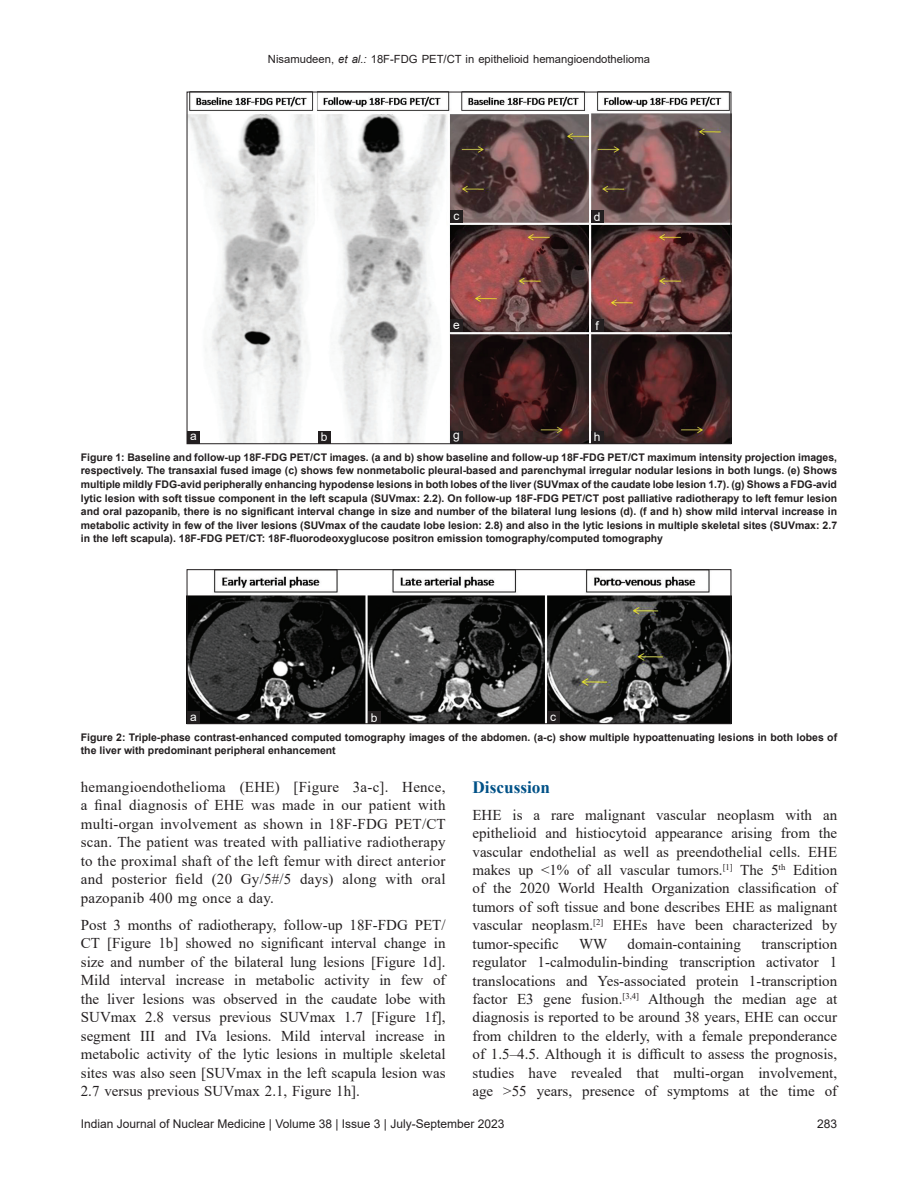
<style>
.page{position:relative;width:918px;height:1188px;background:#fff}
.page>*{position:absolute;margin:0;border:0;box-sizing:border-box;transform-origin:0 0}
.t1{font:700 17.25px "Times New Roman";color:#005187}
.TX{font:15px/18.5px "Times New Roman";color:#231f20;text-align:justify}
.t2{font:12px "Arial";color:#231f20}
.LABEL{font:12px "Arial";color:#fff}
.t3{font:11.25px "Arial";color:#231f20}
.FGC{font:700 10.5px/13.6px "Arial";color:#231f20;text-align:justify}
.s1{font-style:italic}
</style>
<div class="page">
<img style="left:189px;top:94px;width:540px;height:348px">
<div style="left:591px;top:210px;width:13px;height:13px;background:#231f20"></div>
<div style="left:591px;top:431px;width:13px;height:13px;background:#231f20"></div>
<div style="left:450px;top:211px;width:13px;height:12px;background:#231f20"></div>
<div style="left:450px;top:431px;width:13px;height:13px;background:#231f20"></div>
<div style="left:318px;top:431px;width:13px;height:13px;background:#231f20"></div>
<div style="left:591px;top:320px;width:13px;height:12px;background:#231f20"></div>
<div style="left:187px;top:431px;width:13px;height:13px;background:#231f20"></div>
<div style="left:450px;top:320px;width:13px;height:12px;background:#231f20"></div>
<img style="left:189px;top:571px;width:540px;height:151px">
<div style="left:187px;top:569px;width:544px;height:155px;border:1px solid #231f20"></div>
<div style="left:547px;top:711px;width:13px;height:13px;background:#231f20"></div>
<div style="left:368px;top:711px;width:13px;height:13px;background:#231f20"></div>
<div style="left:187px;top:711px;width:13px;height:13px;background:#231f20"></div>
<p class="t3" style="left:268px;top:51px;width:384px">Nisamudeen, <span class="s1">et al.:</span> 18F‑FDG PET/CT in epithelioid hemangioendothelioma</p>
<p class="LABEL" style="left:190px;top:428px;width:8px">a</p>
<p class="LABEL" style="left:453px;top:208px;width:7px">c</p>
<p class="LABEL" style="left:453px;top:317px;width:8px">e</p>
<p class="LABEL" style="left:321px;top:429px;width:8px">b</p>
<p class="LABEL" style="left:453px;top:427px;width:8px">g</p>
<p class="LABEL" style="left:594px;top:209px;width:8px">d</p>
<p class="LABEL" style="left:596px;top:318px;width:5px">f</p>
<p class="LABEL" style="left:594px;top:429px;width:8px">h</p>
<p class="FGC" style="left:81px;top:450px;width:758px">Figure 1: Baseline and follow‑up 18F‑FDG PET/CT images. (a and b) show baseline and follow‑up 18F‑FDG PET/CT maximum intensity projection images, respectively. The transaxial fused image (c) shows few nonmetabolic pleural‑based and parenchymal irregular nodular lesions in both lungs. (e) Shows multiple mildly FDG‑avid peripherally enhancing hypodense lesions in both lobes of the liver (SUVmax of the caudate lobe lesion 1.7). (g) Shows a FDG‑avid lytic lesion with soft tissue component in the left scapula (SUVmax: 2.2). On follow‑up 18F‑FDG PET/CT post palliative radiotherapy to left femur lesion and oral pazopanib, there is no significant interval change in size and number of the bilateral lung lesions (d). (f and h) show mild interval increase in metabolic activity in few of the liver lesions (SUVmax of the caudate lobe lesion: 2.8) and also in the lytic lesions in multiple skeletal sites (SUVmax: 2.7 in the left scapula). 18F‑FDG PET/CT: 18F‑fluorodeoxyglucose positron emission tomography/computed tomography</p>
<p class="LABEL" style="left:190px;top:708px;width:8px">a</p>
<p class="LABEL" style="left:371px;top:709px;width:8px">b</p>
<p class="LABEL" style="left:550px;top:708px;width:7px">c</p>
<p class="FGC" style="left:81px;top:730px;width:758px">Figure 2: Triple‑phase contrast‑enhanced computed tomography images of the abdomen. (a‑c) show multiple hypoattenuating lesions in both lobes of the liver with predominant peripheral enhancement</p>
<p class="TX" style="left:81px;top:777px;width:366px">hemangioendothelioma (EHE) [Figure 3a‑c]. Hence, a final diagnosis of EHE was made in our patient with multi‑organ involvement as shown in 18F‑FDG PET/CT scan. The patient was treated with palliative radiotherapy to the proximal shaft of the left femur with direct anterior and posterior field (20 Gy/5#/5 days) along with oral pazopanib 400 mg once a day.</p>
<p class="TX" style="left:81px;top:915px;width:366px">Post 3 months of radiotherapy, follow‑up 18F‑FDG PET/ CT [Figure 1b] showed no significant interval change in size and number of the bilateral lung lesions [Figure 1d].<br>Mild interval increase in metabolic activity in few of the liver lesions was observed in the caudate lobe with SUVmax 2.8 versus previous SUVmax 1.7 [Figure 1f], segment III and IVa lesions. Mild interval increase in metabolic activity of the lytic lesions in multiple skeletal sites was also seen [SUVmax in the left scapula lesion was 2.7 versus previous SUVmax 2.1, Figure 1h].</p>
<h1 class="t1" style="left:472px;top:775px;width:79px">Discussion</h1>
<p class="TX" style="left:472px;top:805px;width:366px">EHE is a rare malignant vascular neoplasm with an epithelioid and histiocytoid appearance arising from the vascular endothelial as well as preendothelial cells. EHE makes up &lt;1% of all vascular tumors.<sup>[1]</sup> The 5<sup>th</sup> Edition of the 2020 World Health Organization classification of tumors of soft tissue and bone describes EHE as malignant vascular neoplasm.<sup>[2]</sup> EHEs have been characterized by tumor‑specific</p>
<p class="TX" style="left:472px;top:934px;width:366px;text-indent:289px">transcription regulator 1‑calmodulin‑binding transcription activator 1 translocations and Yes‑associated protein 1‑transcription factor E3 gene fusion.<sup>[3,4]</sup> Although the median age at diagnosis is reported to be around 38 years, EHE can occur from children to the elderly, with a female preponderance of 1.5–4.5. Although it is difficult to assess the prognosis, studies have revealed that multi‑organ involvement, age &gt;55 years, presence of symptoms at the time of</p>
<p class="TX" style="left:579px;top:934px;width:30px">WW</p>
<p class="TX" style="left:628px;top:934px;width:115px">domain‑containing</p>
<p class="t2" style="left:81px;top:1116px;width:425px">Indian Journal of Nuclear Medicine | Volume 38 | Issue 3 | July-September 2023</p>
<p class="t2" style="left:817px;top:1116px;width:22px">283</p>
</div>
